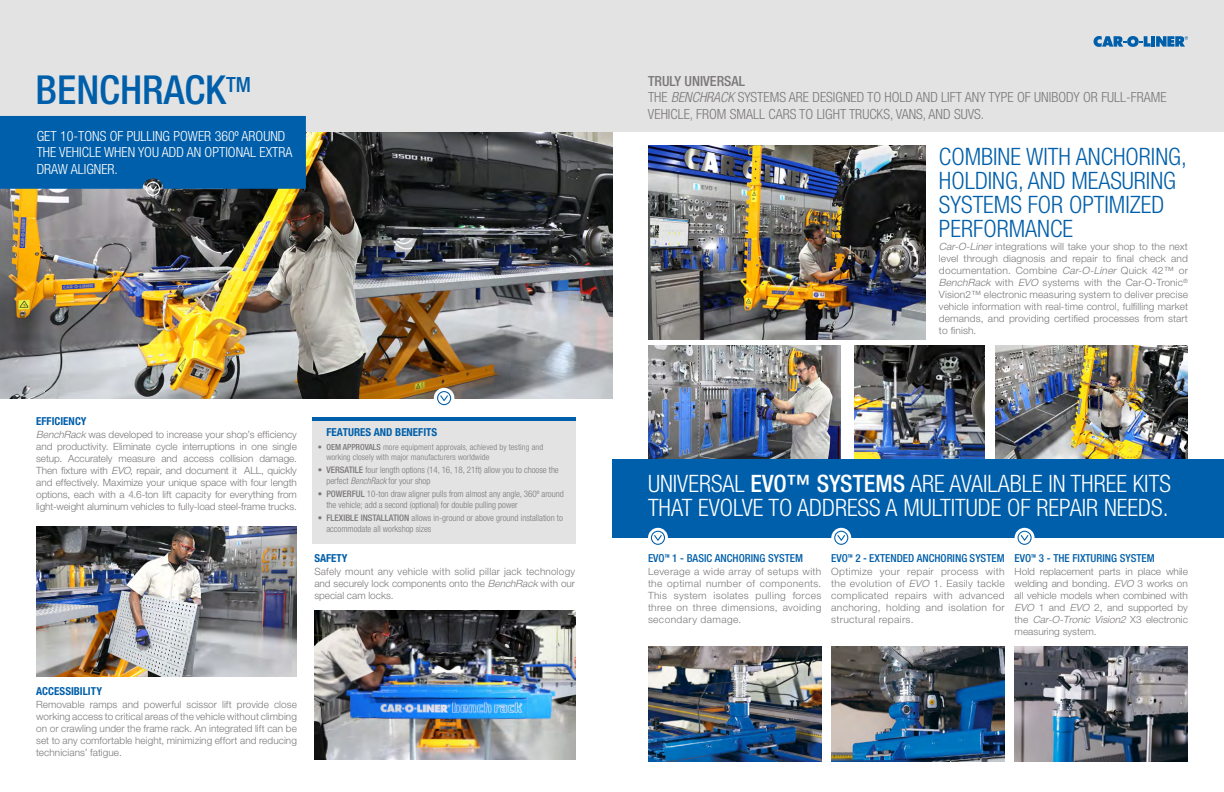
<style>
.page{position:relative;width:1224px;height:792px;background:#fff}
.page>*{position:absolute;margin:0;border:0;box-sizing:border-box;transform-origin:0 0}
.t1{font:500 condensed 40px "Helvetica Neue LT Pro";color:#005faa}
.t2{font:300 condensed 24px/24px "Helvetica Neue LT Pro";color:#fff}
.t3{font:300 condensed 24px/24px "Helvetica Neue LT Pro";color:#005faa}
.t4{font:300 condensed 14px/16.8px "Helvetica Neue LT Pro";color:#7c787a}
.t5{font:300 condensed 14px/16.8px "Helvetica Neue LT Pro";color:#fff}
.t6{font:500 condensed 11px "Helvetica Neue LT Pro";color:#005faa}
.t7{font:700 condensed 11px "Helvetica Neue LT Pro";color:#005faa}
.t8{font:300 10px/12px "Helvetica Neue LT Pro";letter-spacing:.01em;color:#7c787a;text-align:justify}
.t9{font:300 9.9px/12px "Helvetica Neue LT Pro";color:#7c787a;text-align:justify}
.t10{font:300 condensed 9px/10.8px "Helvetica Neue LT Pro";color:#7c787a}
.t11{font:300 condensed 8.4px/10.1px "Helvetica Neue LT Pro";letter-spacing:.01em;color:#7c787a}
.s1{font-style:italic}
.s2{font-weight:500}
.s3{font-family:"Tungsten";font-weight:600;font-stretch:normal}
</style>
<div class="page">
<img style="left:648px;top:146px;width:277px;height:194px">
<img style="left:995px;top:346px;width:193px;height:113px">
<img style="left:648px;top:346px;width:193px;height:113px">
<img style="left:855px;top:346px;width:129px;height:113px">
<img style="left:0;top:131px;width:612px;height:267px">
<div style="left:0;top:0;width:1224px;height:131px;background:#e3e3e3"></div>
<svg style="left:1094px;top:36px;width:94px;height:11px"></svg>
<div style="left:312px;top:420px;width:264px;height:124px;background:#e3e3e3"></div>
<hr style="left:312px;top:417px;width:264px;height:3px;background:#005faa">
<img style="left:36px;top:526px;width:261px;height:150px">
<img style="left:315px;top:611px;width:261px;height:149px">
<img style="left:648px;top:647px;width:173px;height:114px">
<img style="left:831px;top:647px;width:174px;height:114px">
<img style="left:1015px;top:647px;width:173px;height:114px">
<div style="left:434px;top:388px;width:20px;height:20px;background:#fff;border-radius:50%"></div>
<svg style="left:437px;top:391px;width:14px;height:14px"></svg>
<div style="left:612px;top:459px;width:612px;height:78px;background:#005faa"></div>
<div style="left:648px;top:528px;width:20px;height:20px;background:#fff;border-radius:50%"></div>
<svg style="left:651px;top:531px;width:14px;height:14px"></svg>
<div style="left:831px;top:528px;width:20px;height:20px;background:#fff;border-radius:50%"></div>
<svg style="left:834px;top:531px;width:14px;height:14px"></svg>
<svg style="left:1015px;top:528px;width:20px;height:20px"></svg>
<svg style="left:1018px;top:531px;width:14px;height:14px"></svg>
<svg style="left:0;top:116px;width:306px;height:80px;background:#0c61a2"></svg>
<h1 class="t1" style="left:36px;top:66px;width:217px">BENCHRACK<sup>TM</sup></h1>
<h3 class="t5" style="left:37px;top:127px;width:257px">GET 10-TONS OF PULLING POWER 360º AROUND<br>THE VEHICLE WHEN YOU ADD AN OPTIONAL EXTRA<br>DRAW ALIGNER.</h3>
<p class="t7" style="left:36px;top:414px;width:52px">EFFICIENCY</p>
<p class="t8" style="left:36px;top:428px;width:262px"><span class="s1">BenchRack</span> was developed to increase your shop’s efficiency and productivity. Eliminate cycle interruptions in one single setup. Accurately measure and access collision damage.<br>Then fixture with <span class="s1">EVO</span>, repair, and document it ALL, quickly and effectively. Maximize your unique space with four length options, each with a 4.6-ton lift capacity for everything from light-weight aluminum vehicles to fully-load steel-frame trucks.</p>
<p class="t7" style="left:326px;top:425px;width:112px">FEATURES AND BENEFITS</p>
<p class="t11" style="left:326px;top:442px;width:218px;text-indent:-9px"><span class="s2">• OEM APPROVALS</span> more equipment approvals, achieved by testing and working closely with major manufacturers worldwide</p>
<p class="t10" style="left:326px;top:465px;width:234px;text-indent:-9px"><span class="s2">• VERSATILE</span> four length options (14, 16, 18, 21ft) allow you to choose the perfect <span class="s1">BenchRack</span>for your shop</p>
<p class="t10" style="left:326px;top:488px;width:239px;text-indent:-9px"><span class="s2">• POWERFUL</span> 10-ton draw aligner pulls from almost any angle, 360º around the vehicle; add a second (optional) for double pulling power</p>
<p class="t10" style="left:326px;top:512px;width:238px;text-indent:-9px"><span class="s2">• FLEXIBLE INSTALLATION</span> allows in-ground or above ground installation to accommodate all workshop sizes</p>
<p class="t7" style="left:314px;top:551px;width:35px">SAFETY</p>
<p class="t8" style="left:314px;top:565px;width:262px">Safely mount any vehicle with solid pillar jack technology and securely lock components onto the <span class="s1">BenchRack</span> with our special cam locks.</p>
<p class="t7" style="left:36px;top:684px;width:67px">ACCESSIBILITY</p>
<p class="t8" style="left:36px;top:698px;width:262px">Removable ramps and powerful scissor lift provide close working access to critical areas of the vehicle without climbing on or crawling under the frame rack. An integrated lift can be set to any comfortable height, minimizing effort and reducing technicians’ fatigue.</p>
<h3 class="t4" style="left:648px;top:72px;width:520px"><span class="s2">TRULY UNIVERSAL<br></span>THE <span class="s1">BENCHRACK</span> SYSTEMS ARE DESIGNED TO HOLD AND LIFT ANY TYPE OF UNIBODY OR FULL-FRAME<br>VEHICLE, FROM SMALL CARS TO LIGHT TRUCKS, VANS, AND SUVS.</h3>
<h2 class="t3" style="left:939px;top:144px;width:249px">COMBINE WITH ANCHORING,<br>HOLDING, AND MEASURING<br>SYSTEMS FOR OPTIMIZED<br>PERFORMANCE</h2>
<p class="t8" style="left:939px;top:240px;width:251px"><span class="s1">Car-O-Liner</span> integrations will take your shop to the next level through diagnosis and repair to final check and documentation. Combine <span class="s1">Car-O-Liner</span> Quick 42™ or <span class="s1">BenchRack</span> with <span class="s1">EVO</span> systems with the Car-O-Tronic<sup>® </sup>Vision2™ electronic measuring system to deliver precise vehicle information with real-time control, fulfilling market demands, and providing certified processes from start to finish.</p>
<h2 class="t2" style="left:648px;top:471px;width:524px">UNIVERSAL <span class="s2">EVO™ SYSTEMS</span> ARE AVAILABLE IN THREE KITS<br>THAT EVOLVE TO ADDRESS A MULTITUDE OF REPAIR NEEDS.</h2>
<p class="t6" style="left:648px;top:551px;width:157px">EVO<span class="s3">™</span> 1 - BASIC ANCHORING SYSTEM</p>
<p class="t8" style="left:648px;top:565px;width:175px">Leverage a wide array of setups with the optimal number of components.<br>This system isolates pulling forces three on three dimensions, avoiding secondary damage.</p>
<p class="t6" style="left:831px;top:551px;width:325px">EVO<span class="s3">™</span> 2 - EXTENDED ANCHORING SYSTEM EVO<span class="s3">™</span> 3 - THE FIXTURING SYSTEM</p>
<p class="t9" style="left:1015px;top:565px;width:175px">Hold replacement parts in place while welding and bonding. <span class="s1">EVO</span> 3 works on all vehicle models when combined with <span class="s1">EVO</span> 1 and <span class="s1">EVO</span> 2, and supported by t h e <span class="s1">Car-O-Tronic Vision2</span> X3 e l e c t r o n i c measuring system.</p>
<p class="t8" style="left:831px;top:565px;width:175px">Optimize your repair process with the evolution of <span class="s1">EVO</span> 1. Easily tackle complicated repairs with advanced anchoring, holding and isolation for structural repairs.</p>
</div>
